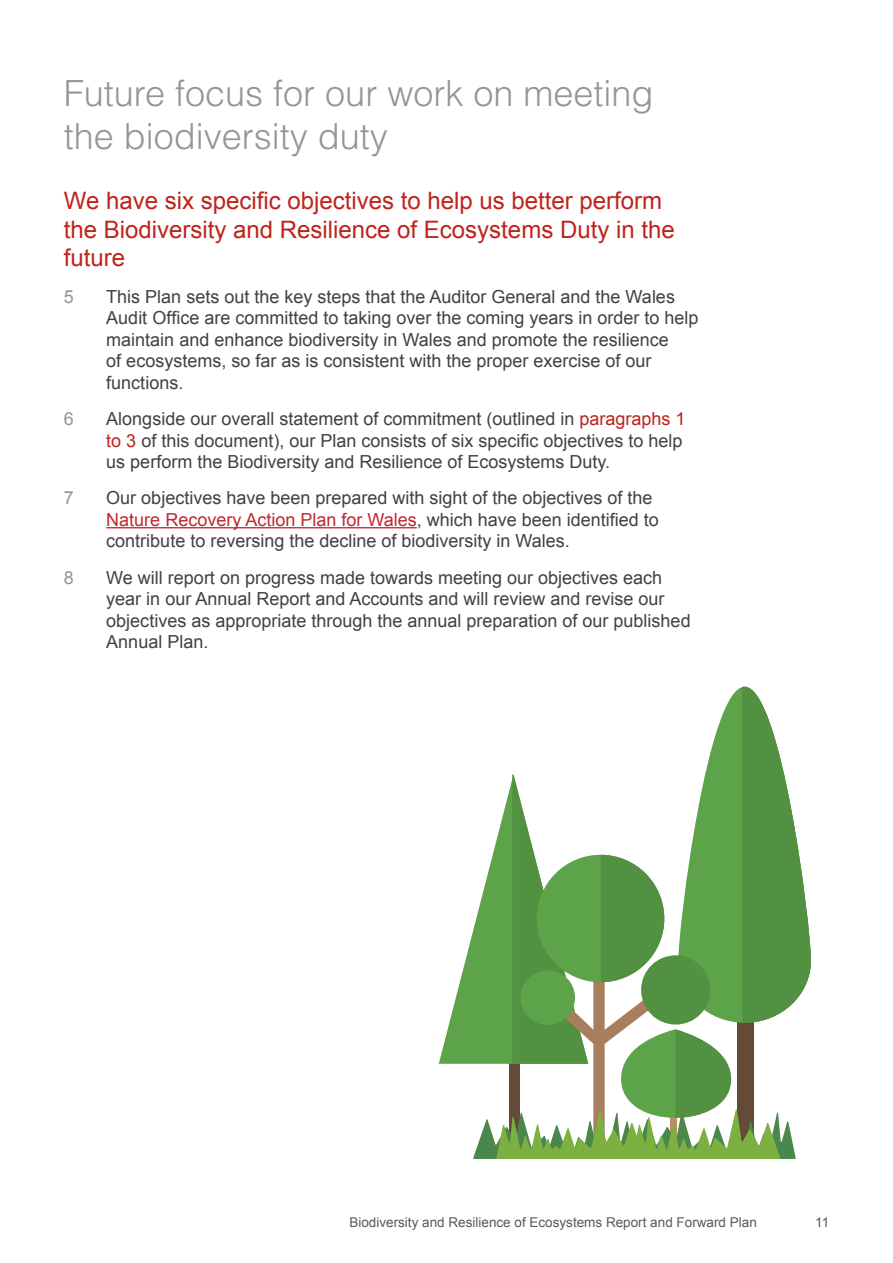
<style>
.page{position:relative;width:893px;height:1263px;background:#fff}
.page>*{position:absolute;margin:0;border:0;box-sizing:border-box;transform-origin:0 0}
.t1{font:300 36px/43.2px "Helvetica LT Std";color:#939598}
.t2{font:24px/28.8px "Arial";color:#bf231b}
.t3{font:18px/21.6px "Arial";color:#414042}
.t4{font:18px "Arial";color:#939598}
.t5{font:13.5px "Arial";color:#58595b}
.s1{color:#bf231b}
.s2{color:#c12730}
</style>
<div class="page">
<hr style="left:106px;top:527px;width:311px;height:1px;background:#c12730">
<svg style="left:439px;top:687px;width:372px;height:472px"></svg>
<h1 class="t1" style="left:64px;top:71px;width:591px">Future focus for our work on meeting the biodiversity duty</h1>
<h2 class="t2" style="left:64px;top:186px;width:612px">We have six specific objectives to help us better perform the Biodiversity and Resilience of Ecosystems Duty in the future</h2>
<p class="t4" style="left:64px;top:284px;width:12px">5</p>
<p class="t3" style="left:106px;top:286px;width:594px">This Plan sets out the key steps that the Auditor General and the Wales Audit Office are committed to taking over the coming years in order to help maintain and enhance biodiversity in Wales and promote the resilience<br>of ecosystems, so far as is consistent with the proper exercise of our functions.</p>
<p class="t4" style="left:64px;top:407px;width:12px">6</p>
<p class="t3" style="left:106px;top:408px;width:581px">Alongside our overall statement of commitment (outlined in <span class="s1">paragraphs 1 to 3</span> of this document), our Plan consists of six specific objectives to help us perform the Biodiversity and Resilience of Ecosystems Duty.</p>
<p class="t4" style="left:64px;top:486px;width:12px">7</p>
<p class="t3" style="left:106px;top:487px;width:554px">Our objectives have been prepared with sight of the objectives of the<br><span class="s2">Nature Recovery Action Plan for Wales</span>, which have been identified to contribute to reversing the decline of biodiversity in Wales.</p>
<p class="t4" style="left:64px;top:565px;width:12px">8</p>
<p class="t3" style="left:106px;top:567px;width:586px">We will report on progress made towards meeting our objectives each year in our Annual Report and Accounts and will review and revise our objectives as appropriate through the annual preparation of our published Annual Plan.</p>
<p class="t5" style="left:349px;top:1213px;width:409px">Biodiversity and Resilience of Ecosystems Report and Forward Plan</p>
<p class="t5" style="left:815px;top:1213px;width:16px">11</p>
</div>
